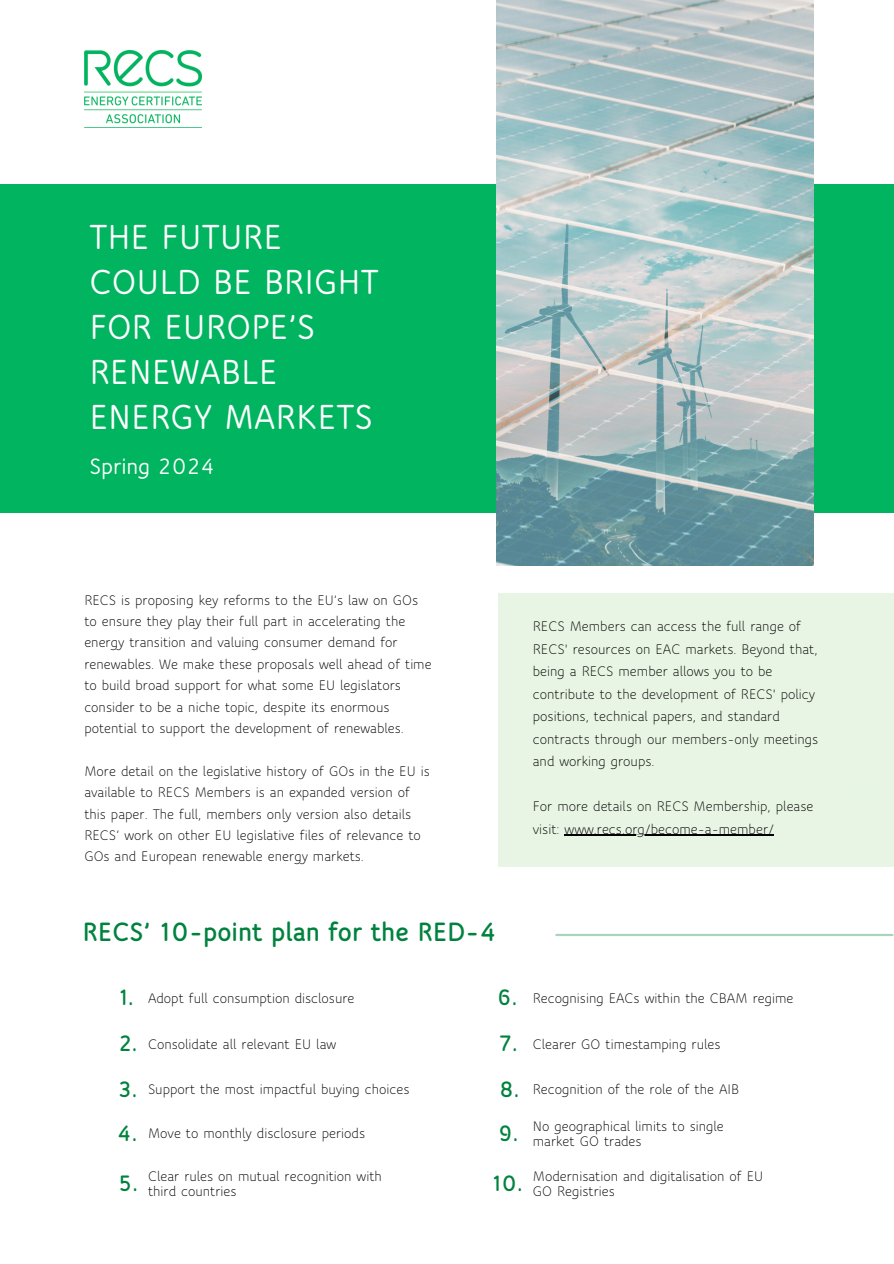
<style>
.page{position:relative;width:894px;height:1264px;background:#fff}
.page>*{position:absolute;margin:0;border:0;box-sizing:border-box;transform-origin:0 0}
.t1{font:700 37.5px/45px "Speak Pro";color:#fefefe}
.t2{font:800 28.5px "Speak Pro";color:#00823e}
.t3{font:800 24px "Speak Pro";color:#00823e}
.t4{font:700 24px "Speak Pro";color:#fefefe}
.t5{font:15px/21.3px "Speak Pro";color:#010101}
.t6{font:15px/22.5px "Speak Pro";color:#000}
</style>
<div class="page">
<div style="left:0;top:184px;width:893px;height:328px;background:#01b45f"></div>
<hr style="left:556px;top:933px;width:336px;height:3px;background:#00823e">
<img style="left:496px;top:0;width:316px;height:565px">
<img style="left:84px;top:51px;width:117px;height:73px">
<div style="left:498px;top:593px;width:395px;height:274px;background:#e8f5e4"></div>
<hr style="left:564px;top:834px;width:210px;height:2px;background:#000">
<h3 class="t1" style="left:89px;top:217px;width:291px">THE FUTURE<br>COULD BE BRIGHT<br>FOR EUROPE’S<br>RENEWABLE<br>ENERGY MARKETS</h3>
<h3 class="t4" style="left:89px;top:456px;width:127px">Spring 2024</h3>
<h1 class="t5" style="left:84px;top:590px;width:349px">RECS is proposing key reforms to the EU’s law on GOs to ensure they play their full part in accelerating the energy transition and valuing consumer demand for renewables. We make these proposals well ahead of time to build broad support for what some EU legislators consider to be a niche topic, despite its enormous potential to support the development of renewables.</h1>
<h3 class="t5" style="left:84px;top:761px;width:347px">More detail on the legislative history of GOs in the EU is available to RECS Members is an expanded version of this paper. The full, members only version also details RECS’ work on other EU legislative files of relevance to GOs and European renewable energy markets.</h3>
<p class="t6" style="left:532px;top:616px;width:287px">RECS Members can access the full range of RECS' resources on EAC markets. Beyond that, being a RECS member allows you to be contribute to the development of RECS' policy positions, technical papers, and standard contracts through our members-only meetings and working groups.</p>
<h3 class="t6" style="left:532px;top:796px;width:282px">For more details on RECS Membership, please visit: www.recs.org/become-a-member/</h3>
<p class="t2" style="left:82px;top:919px;width:415px">RECS’ 10-point plan for the RED-4</p>
<h3 class="t3" style="left:118px;top:986px;width:17px">1.</h3>
<p class="t3" style="left:118px;top:1032px;width:21px">2.</p>
<h3 class="t3" style="left:118px;top:1078px;width:21px">3.</h3>
<p class="t3" style="left:117px;top:1122px;width:22px">4.</p>
<h3 class="t3" style="left:119px;top:1172px;width:21px">5.</h3>
<p class="t5" style="left:148px;top:988px;width:208px">Adopt full consumption disclosure</p>
<p class="t5" style="left:148px;top:1034px;width:190px">Consolidate all relevant EU law</p>
<p class="t5" style="left:148px;top:1079px;width:263px">Support the most impactful buying choices</p>
<p class="t5" style="left:148px;top:1123px;width:218px">Move to monthly disclosure periods</p>
<p class="t5" style="left:148px;top:1170px;width:235px;line-height:14.7px">Clear rules on mutual recognition with third countries</p>
<p class="t3" style="left:497px;top:986px;width:22px">6.</p>
<h3 class="t3" style="left:498px;top:1032px;width:20px">7.</h3>
<p class="t3" style="left:499px;top:1078px;width:22px">8.</p>
<h3 class="t3" style="left:498px;top:1122px;width:22px">9.</h3>
<p class="t3" style="left:491px;top:1172px;width:32px">10.</p>
<h2 class="t5" style="left:532px;top:988px;width:262px">Recognising EACs within the CBAM regime</h2>
<h3 class="t5" style="left:532px;top:1034px;width:189px">Clearer GO timestamping rules</h3>
<p class="t5" style="left:532px;top:1079px;width:208px">Recognition of the role of the AIB</p>
<h3 class="t5" style="left:532px;top:1119px;width:192px;line-height:14.7px">No geographical limits to single market GO trades</h3>
<p class="t5" style="left:532px;top:1170px;width:232px;line-height:14.7px">Modernisation and digitalisation of EU<br>GO Registries</p>
</div>
